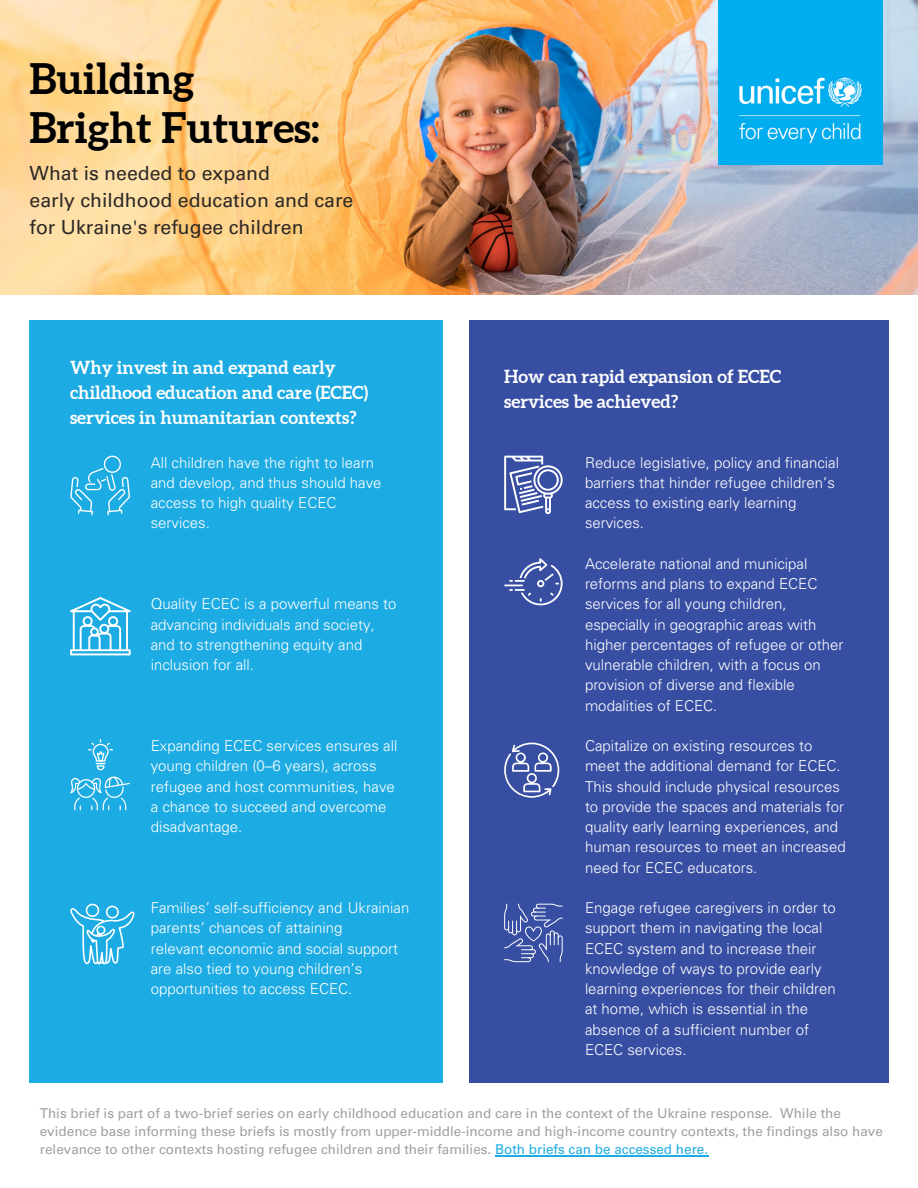
<style>
.page{position:relative;width:918px;height:1188px;background:#fff}
.page>*{position:absolute;margin:0;border:0;box-sizing:border-box;transform-origin:0 0}
.t1{font:700 42px/49.5px "Aleo";color:#000}
.t2{font:19.5px/27px "Univers LT Pro 55 Roman";color:#2d2926}
.t3{font:700 18px/24.8px "Aleo";color:#fff}
.t4{font:300 15px/20.2px "Univers LT Pro 45";color:#fff}
.t5{font:13.5px/18px "Univers LT Pro 55 Roman";color:#9fa0a2}
.s1{color:#1cabe2}
</style>
<div class="page">
<img style="left:0;top:0;width:918px;height:295px">
<img style="left:718px;top:0;width:165px;height:164px">
<div style="left:30px;top:320px;width:413px;height:763px;background:#1cabe2"></div>
<div style="left:469px;top:320px;width:419px;height:763px;background:#374ea2"></div>
<svg style="left:70px;top:597px;width:61px;height:58px"></svg>
<svg style="left:70px;top:904px;width:64px;height:60px"></svg>
<svg style="left:70px;top:456px;width:60px;height:59px"></svg>
<svg style="left:504px;top:743px;width:55px;height:55px"></svg>
<svg style="left:70px;top:777px;width:60px;height:33px"></svg>
<svg style="left:504px;top:904px;width:59px;height:58px"></svg>
<svg style="left:88px;top:739px;width:25px;height:31px"></svg>
<svg style="left:504px;top:456px;width:59px;height:58px"></svg>
<svg style="left:504px;top:558px;width:59px;height:47px"></svg>
<hr style="left:495px;top:1156px;width:213px;height:1px;background:#1cabe2">
<h1 class="t1" style="left:30px;top:54px;width:291px">Building<br>Bright Futures:</h1>
<h2 class="t2" style="left:30px;top:162px;width:325px">What is needed to expand<br>early childhood education and care for Ukraine's refugee children</h2>
<p class="t3" style="left:70px;top:355px;width:299px">Why invest in and expand early childhood education and care (ECEC) services in humanitarian contexts?</p>
<p class="t3" style="left:504px;top:364px;width:279px">How can rapid expansion of ECEC services be achieved?</p>
<p class="t4" style="left:585px;top:454px;width:256px">Reduce legislative, policy and financial barriers that hinder refugee children’s access to existing early learning services.</p>
<p class="t4" style="left:585px;top:555px;width:260px">Accelerate national and municipal reforms and plans to expand ECEC services for all young children, especially in geographic areas with higher percentages of refugee or other vulnerable children, with a focus on provision of diverse and flexible modalities of ECEC.</p>
<p class="t4" style="left:585px;top:738px;width:262px">Capitalize on existing resources to meet the additional demand for ECEC.<br>This should include physical resources to provide the spaces and materials for quality early learning experiences, and human resources to meet an increased need for ECEC educators.</p>
<p class="t4" style="left:585px;top:900px;width:252px">Engage refugee caregivers in order to support them in navigating the local ECEC system and to increase their knowledge of ways to provide early learning experiences for their children at home, which is essential in the absence of a sufficient number of ECEC services.</p>
<p class="t4" style="left:151px;top:454px;width:232px">All children have the right to learn and develop, and thus should have access to high quality ECEC services.</p>
<p class="t4" style="left:151px;top:596px;width:247px">Quality ECEC is a powerful means to advancing individuals and society, and to strengthening equity and inclusion for all.</p>
<p class="t4" style="left:151px;top:738px;width:248px">Expanding ECEC services ensures all young children (0–6 years), across refugee and host communities, have a chance to succeed and overcome disadvantage.</p>
<p class="t4" style="left:151px;top:900px;width:260px">Families’ self-sufficiency and Ukrainian parents’ chances of attaining<br>relevant economic and social support are also tied to young children’s opportunities to access ECEC.</p>
<p class="t5" style="left:40px;top:1106px;width:845px">This brief is part of a two-brief series on early childhood education and care in the context of the Ukraine response. While the evidence base informing these briefs is mostly from upper-middle-income and high-income country contexts, the findings also have relevance to other contexts hosting refugee children and their families. <span class="s1">Both briefs can be accessed here.</span></p>
</div>
